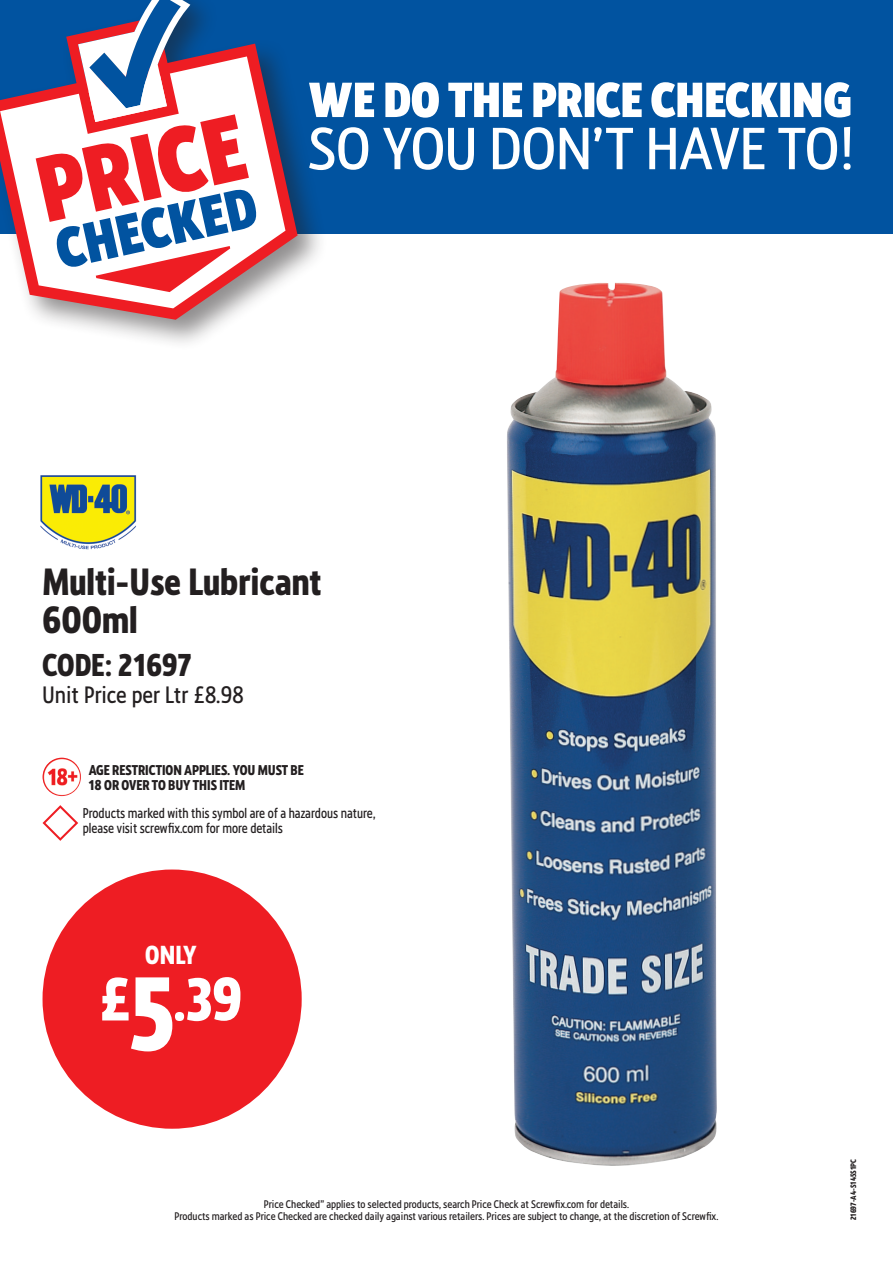
<style>
.page{position:relative;width:893px;height:1263px;background:#fff}
.page>*{position:absolute;margin:0;border:0;box-sizing:border-box;transform-origin:0 0}
.SFX_Selling_Price{font:700 57.75px "Screwfix";color:#fff}
.Item_heading-K{font:700 36px/37.5px "Screwfix";color:#231f20}
.CODE_with_NO_rule{font:700 30px "Screwfix";color:#231f20}
.SFX_Price_Only--A{font:700 24.75px "Screwfix";color:#fff}
.unit_price{font:22.5px "Screwfix";color:#231f20}
.Hazard_age_restricti{font:13.5px/15px "Screwfix";color:#231f20;scale:.94 1}
.Strapline-Large{font:700 13.5px/14.2px "Screwfix";color:#231f20}
.Was_price_info_k-cen{font:10.5px/12px "Screwfix";letter-spacing:-.005em;color:#231f20;text-align:center}
.POS_codeonside-K{font:700 7.5px "Screwfix";color:#231f20}
.s1{font-size:99px}
</style>
<div class="page">
<div style="left:0;top:0;width:893px;height:234px;background:#0153a0"></div>
<div style="left:0;top:0;width:329px;height:351px;background:#231f20;opacity:.5"></div>
<svg style="left:0;top:44px;width:298px;height:276px"></svg>
<svg style="left:36px;top:0;width:222px;height:292px"></svg>
<svg style="left:309px;top:82px;width:541px;height:36px"></svg>
<svg style="left:309px;top:127px;width:542px;height:43px"></svg>
<svg style="left:43px;top:805px;width:35px;height:36px"></svg>
<img style="left:43px;top:758px;width:38px;height:38px;border-radius:19px">
<div style="left:43px;top:869px;width:259px;height:260px;background:#ee1d23;border-radius:50%"></div>
<img style="left:40px;top:475px;width:97px;height:75px">
<img style="left:507px;top:283px;width:210px;height:883px">
<p class="Item_heading-K" style="left:43px;top:562px;width:281px">Multi-Use Lubricant<br>600ml</p>
<p class="CODE_with_NO_rule" style="left:43px;top:645px;width:150px">CODE: 21697</p>
<p class="unit_price" style="left:43px;top:680px;width:203px">Unit Price per Ltr £8.98</p>
<p class="Strapline-Large" style="left:89px;top:763px;width:217px">AGE RESTRICTION APPLIES. YOU MUST BE<br>18 OR OVER TO BUY THIS ITEM</p>
<p class="Hazard_age_restricti" style="left:83px;top:805px;width:313px">Products marked with this symbol are of a hazardous nature, please visit screwfix.com for more details</p>
<p class="SFX_Price_Only--A" style="left:145px;top:938px;width:53px">ONLY</p>
<p class="SFX_Selling_Price" style="left:100px;top:960px;width:143px">£<span class="s1">5</span>.39</p>
<p class="Was_price_info_k-cen" style="left:175px;top:1198px;width:545px">Price Checked” applies to selected products, search Price Check at Screwfix.com for details.<br>Products marked as Price Checked are checked daily against various retailers. Prices are subject to change, at the discretion of Screwfix.</p>
<p class="POS_codeonside-K" style="left:848px;top:1220px;width:63px;rotate:-90deg">21697-A4-S145S1PC</p>
</div>
